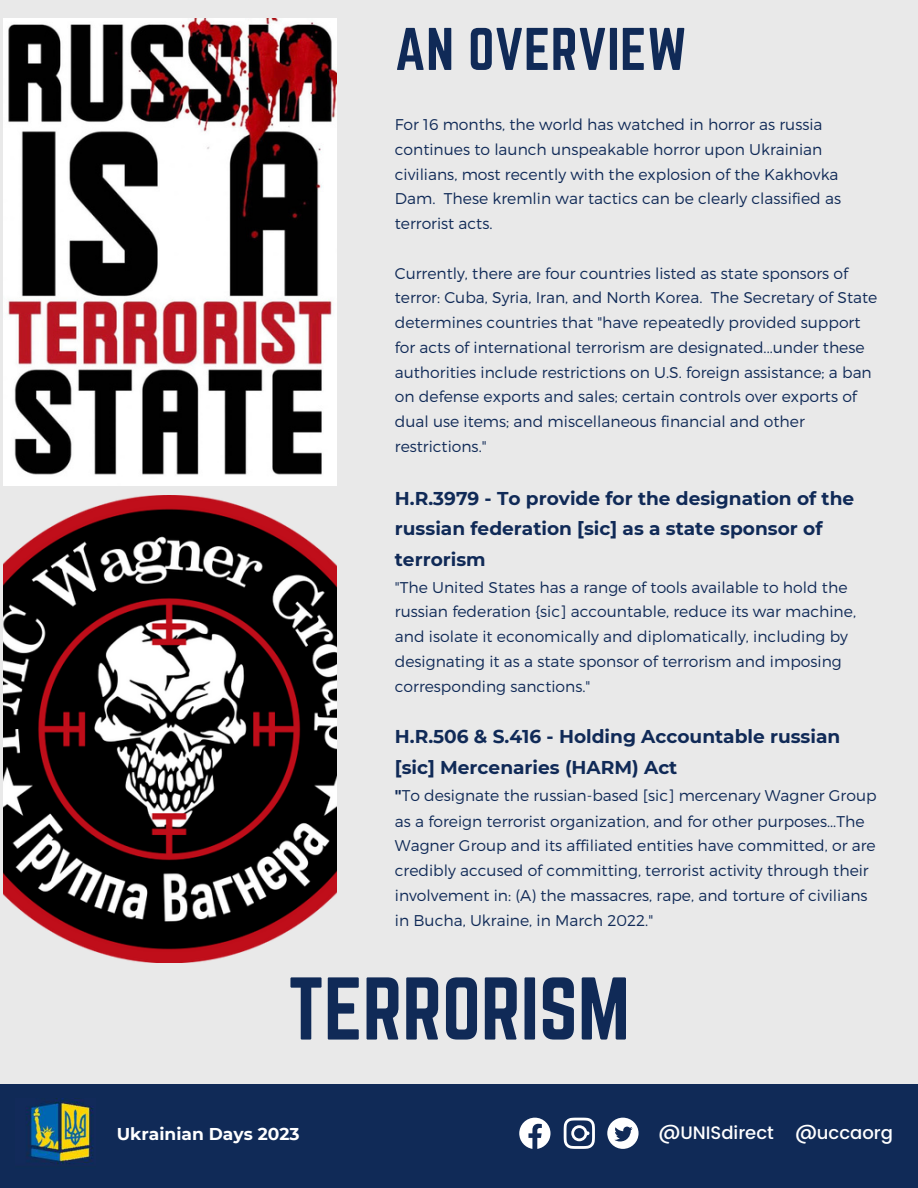
<style>
.page{position:relative;width:918px;height:1188px;background:#e9e9e9}
.page>*{position:absolute;margin:0;border:0;box-sizing:border-box;transform-origin:0 0}
.t1{font:77.7px "Norwester";color:#102a57}
.t2{font:52.65px "Norwester";letter-spacing:.01em;color:#102a57}
.t3{font:700 18.6px/30.3px "Montserrat";color:#102a57}
.t4{font:500 18px "Poppins";color:#fff}
.t5{font:700 17.1px "Montserrat";color:#fff}
.t6{font:300 15.6px/24.8px "Montserrat";color:#102a57}
.s1{font-weight:700}
</style>
<div class="page">
<img style="left:3px;top:18px;width:333px;height:467px">
<img style="left:3px;top:495px;width:333px;height:467px">
<div style="left:0;top:1085px;width:918px;height:103px;background:#102a57"></div>
<svg style="left:519px;top:1118px;width:32px;height:31px"></svg>
<svg style="left:564px;top:1118px;width:31px;height:31px"></svg>
<svg style="left:607px;top:1118px;width:32px;height:31px"></svg>
<img style="left:26px;top:1098px;width:68px;height:66px">
<p class="t2" style="left:395px;top:17px;width:294px">AN OVERVIEW</p>
<p class="t6" style="left:395px;top:112px;width:448px">For 16 months, the world has watched in horror as russia continues to launch unspeakable horror upon Ukrainian civilians, most recently with the explosion of the Kakhovka Dam. These kremlin war tactics can be clearly classified as terrorist acts.</p>
<p class="t6" style="left:395px;top:260px;width:484px">Currently, there are four countries listed as state sponsors of terror: Cuba, Syria, Iran, and North Korea. The Secretary of State determines countries that "have repeatedly provided support for acts of international terrorism are designated...under these authorities include restrictions on U.S. foreign assistance; a ban on defense exports and sales; certain controls over exports of dual use items; and miscellaneous financial and other restrictions."</p>
<p class="t3" style="left:395px;top:483px;width:461px">H.R.3979 - To provide for the designation of the russian federation [sic] as a state sponsor of terrorism</p>
<p class="t6" style="left:395px;top:574px;width:463px">"The United States has a range of tools available to hold the russian federation {sic] accountable, reduce its war machine, and isolate it economically and diplomatically, including by designating it as a state sponsor of terrorism and imposing corresponding sanctions."</p>
<p class="t3" style="left:395px;top:722px;width:447px">H.R.506 &amp; S.416 - Holding Accountable russian [sic] Mercenaries (HARM) Act</p>
<p class="t6" style="left:395px;top:782px;width:483px"><span class="s1">"</span>To designate the russian-based [sic] mercenary Wagner Group as a foreign terrorist organization, and for other purposes...The Wagner Group and its affiliated entities have committed, or are credibly accused of committing, terrorist activity through their involvement in: (A) the massacres, rape, and torture of civilians in Bucha, Ukraine, in March 2022."</p>
<p class="t1" style="left:288px;top:962px;width:343px">TERRORISM</p>
<p class="t5" style="left:117px;top:1124px;width:184px">Ukrainian Days 2023</p>
<p class="t4" style="left:659px;top:1122px;width:236px">@UNISdirect @uccaorg</p>
</div>
